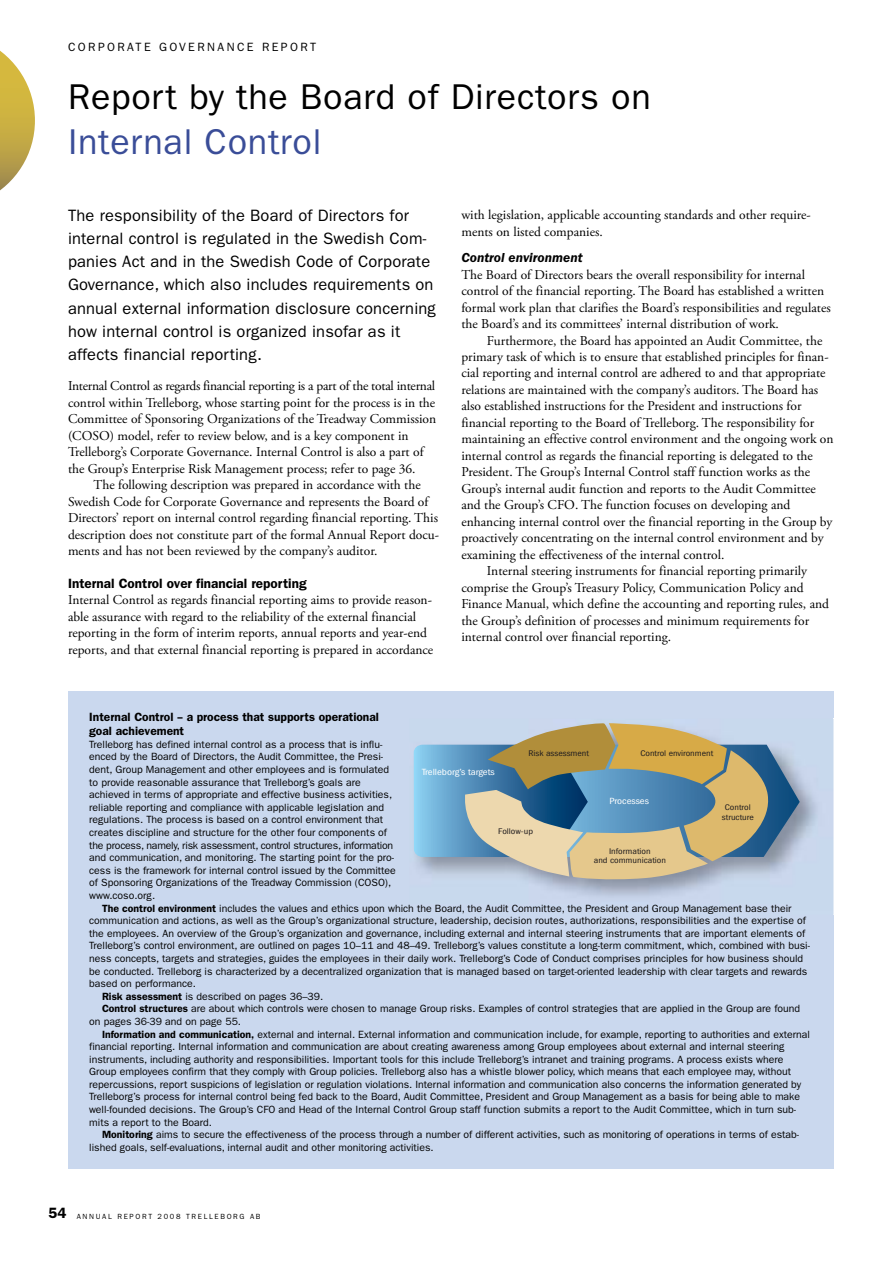
<style>
.page{position:relative;width:893px;height:1263px;background:#fff}
.page>*{position:absolute;margin:0;border:0;box-sizing:border-box;transform-origin:0 0}
.t1{font:36px "Franklin Gothic LT Com";letter-spacing:.02em;color:#000}
.t2{font:36px "Franklin Gothic LT Com";letter-spacing:.02em;color:#3a4d98}
.t3{font:16.5px/23.2px "Franklin Gothic LT Com";letter-spacing:.01em;color:#000}
.t4{font:13.5px/16.5px "Adobe Garamond Pro";color:#000}
.t5{font:13.5px "Franklin Gothic LT Com Dm";color:#000}
.t6{font:italic 600 13.5px "ITC Franklin Gothic Std";color:#000}
.t7{font:12px/14.4px "Franklin Gothic LT Com Dm";color:#000}
.t8{font:12px "Franklin Gothic LT Com";letter-spacing:.2em;color:#000}
.t9{font:10.5px/12.6px "Franklin Gothic LT Com";color:#000}
.t10{font:condensed 9.3px "ITC Franklin Gothic Std";color:#fff;scale:1.17 1}
.t11{font:condensed 8.55px/10.2px "ITC Franklin Gothic Std";color:#231f20;text-align:center;scale:1.17 1}
.t12{font:7.5px "Franklin Gothic LT Com";letter-spacing:.22em;color:#000}
.s1{font-family:"Franklin Gothic LT Com Dm"}
.s2{font-family:"Franklin Gothic LT Com Dm";font-size:15px}
</style>
<div class="page">
<svg style="left:0;top:50px;width:35px;height:141px"></svg>
<div style="left:68px;top:691px;width:765px;height:478px;background:#cad8ee"></div>
<svg style="left:414px;top:723px;width:385px;height:156px"></svg>
<p class="t8" style="left:68px;top:42px;width:250px">CORPORATE GOVERNANCE REPORT</p>
<h1 class="t1" style="left:68px;top:85px;width:584px">Report by the Board of Directors on</h1>
<h1 class="t2" style="left:68px;top:130px;width:255px">Internal Control</h1>
<p class="t3" style="left:68px;top:205px;width:369px">The responsibility of the Board of Directors for internal control is regulated in the Swedish Com&shy;panies Act and in the Swedish Code of Corporate Governance, which also includes requirements on annual external information disclosure concerning how internal control is organized insofar as it affects financial reporting.</p>
<p class="t4" style="left:68px;top:379px;width:369px">Internal Control as regards financial reporting is a part of the total internal control within Trelleborg, whose starting point for the process is in the Committee of Sponsoring Organizations of the Treadway Commission (COSO) model, refer to review below, and is a key component in Trelleborg’s Corporate Governance. Internal Control is also a part of the Group’s Enterprise Risk Management process; refer to page 36.</p>
<p class="t4" style="left:68px;top:478px;width:372px;text-indent:26px">The following description was prepared in accordance with the Swedish Code for Corporate Governance and represents the Board of Directors’ report on internal control regarding financial reporting. This description does not constitute part of the formal Annual Report docu&shy;ments and has not been reviewed by the company’s auditor.</p>
<p class="t5" style="left:68px;top:579px;width:240px">Internal Control over financial reporting</p>
<p class="t4" style="left:68px;top:593px;width:367px">Internal Control as regards financial reporting aims to provide reason&shy;able assurance with regard to the reliability of the external financial reporting in the form of interim reports, annual reports and year-end reports, and that external financial reporting is prepared in accordance</p>
<p class="t4" style="left:461px;top:208px;width:351px">with legislation, applicable accounting standards and other require&shy;ments on listed companies.</p>
<p class="t6" style="left:461px;top:252px;width:123px">Control environment</p>
<p class="t4" style="left:461px;top:267px;width:371px">The Board of Directors bears the overall responsibility for internal control of the financial reporting. The Board has established a written formal work plan that clarifies the Board’s responsibilities and regulates the Board’s and its committees’ internal distribution of work.</p>
<p class="t4" style="left:487px;top:333px;width:337px">Furthermore, the Board has appointed an Audit Committee, the</p>
<p class="t4" style="left:461px;top:350px;width:369px">primary task of which is to ensure that established principles for finan-</p>
<p class="t4" style="left:461px;top:366px;width:366px">cial reporting and internal control are adhered to and that appropriate</p>
<p class="t4" style="left:461px;top:383px;width:358px">relations are maintained with the company’s auditors. The Board has</p>
<p class="t4" style="left:461px;top:399px;width:341px">also established instructions for the President and instructions for</p>
<p class="t4" style="left:461px;top:416px;width:354px">financial reporting to the Board of Trelleborg. The responsibility for</p>
<p class="t4" style="left:461px;top:432px;width:373px">maintaining an effective control environment and the ongoing work on</p>
<p class="t4" style="left:461px;top:449px;width:353px">internal control as regards the financial reporting is delegated to the</p>
<p class="t4" style="left:461px;top:465px;width:350px">President. The Group’s Internal Control staff function works as the</p>
<p class="t4" style="left:461px;top:481px;width:356px">Group’s internal audit function and reports to the Audit Committee</p>
<p class="t4" style="left:461px;top:498px;width:330px">and the Group’s CFO. The function focuses on developing and</p>
<p class="t4" style="left:461px;top:514px;width:372px">enhancing internal control over the financial reporting in the Group by</p>
<p class="t4" style="left:461px;top:531px;width:364px">proactively concentrating on the internal control environment and by</p>
<p class="t4" style="left:461px;top:547px;width:264px">examining the effectiveness of the internal control.</p>
<p class="t4" style="left:487px;top:564px;width:321px">Internal steering instruments for financial reporting primarily</p>
<p class="t4" style="left:461px;top:580px;width:344px">comprise the Group’s Treasury Policy, Communication Policy and</p>
<p class="t4" style="left:461px;top:597px;width:369px">Finance Manual, which define the accounting and reporting rules, and</p>
<p class="t4" style="left:461px;top:613px;width:349px">the Group’s definition of processes and minimum requirements for</p>
<p class="t4" style="left:461px;top:630px;width:211px">internal control over financial reporting.</p>
<p class="t7" style="left:89px;top:711px;width:291px">Internal Control – a process that supports operational goal achievement</p>
<p class="t9" style="left:89px;top:739px;width:308px">Trelleborg has defined internal control as a process that is influ&shy;enced by the Board of Directors, the Audit Committee, the Presi&shy;dent, Group Management and other employees and is formulated to provide reasonable assurance that Trelleborg’s goals are achieved in terms of appropriate and effective business activities, reliable reporting and compliance with applicable legislation and regulations. The process is based on a control environment that creates discipline and structure for the other four components of the process, namely, risk assessment, control structures, information and communication, and monitoring. The starting point for the pro&shy;cess is the framework for internal control issued by the Committee of Sponsoring Organizations of the Treadway Commission (COSO), www.coso.org.</p>
<p class="t9" style="left:102px;top:903px;width:691px"><span class="s1">The control environment</span> includes the values and ethics upon which the Board, the Audit Committee, the President and Group Management base their</p>
<p class="t9" style="left:89px;top:915px;width:718px">communication and actions, as well as the Group’s organizational structure, leadership, decision routes, authorizations, responsibilities and the expertise of</p>
<p class="t9" style="left:89px;top:928px;width:717px">the employees. An overview of the Group’s organization and governance, including external and internal steering instruments that are important elements of</p>
<p class="t9" style="left:89px;top:940px;width:722px">Trelleborg’s control environment, are outlined on pages 10–11 and 48–49. Trelleborg’s values constitute a long-term commitment, which, combined with busi-</p>
<p class="t9" style="left:89px;top:953px;width:715px">ness concepts, targets and strategies, guides the employees in their daily work. Trelleborg’s Code of Conduct comprises principles for how business should</p>
<p class="t9" style="left:89px;top:966px;width:719px">be conducted. Trelleborg is characterized by a decentralized organization that is managed based on target-oriented leadership with clear targets and rewards</p>
<p class="t9" style="left:89px;top:978px;width:108px">based on performance.</p>
<p class="t9" style="left:102px;top:991px;width:223px"><span class="s1">Risk assessment</span> is described on pages 36–39.</p>
<p class="t9" style="left:102px;top:1003px;width:699px"><span class="s1">Control structures</span> are about which controls were chosen to manage Group risks. Examples of control strategies that are applied in the Group are found</p>
<p class="t9" style="left:89px;top:1016px;width:153px">on pages 36-39 and on page 55.</p>
<p class="t9" style="left:102px;top:1029px;width:709px"><span class="s1">Information and communication,</span> external and internal. External information and communication include, for example, reporting to authorities and external</p>
<p class="t9" style="left:89px;top:1041px;width:696px">financial reporting. Internal information and communication are about creating awareness among Group employees about external and internal steering</p>
<p class="t9" style="left:89px;top:1054px;width:695px">instruments, including authority and responsibilities. Important tools for this include Trelleborg’s intranet and training programs. A process exists where</p>
<p class="t9" style="left:89px;top:1066px;width:703px">Group employees confirm that they comply with Group policies. Trelleborg also has a whistle blower policy, which means that each employee may, without</p>
<p class="t9" style="left:89px;top:1079px;width:713px">repercussions, report suspicions of legislation or regulation violations. Internal information and communication also concerns the information generated by</p>
<p class="t9" style="left:89px;top:1092px;width:712px">Trelleborg’s process for internal control being fed back to the Board, Audit Committee, President and Group Management as a basis for being able to make</p>
<p class="t9" style="left:89px;top:1104px;width:708px">well-founded decisions. The Group’s CFO and Head of the Internal Control Group staff function submits a report to the Audit Committee, which in turn sub-</p>
<p class="t9" style="left:89px;top:1117px;width:124px">mits a report to the Board.</p>
<p class="t9" style="left:102px;top:1129px;width:698px"><span class="s1">Monitoring</span> aims to secure the effectiveness of the process through a number of different activities, such as monitoring of operations in terms of estab-</p>
<p class="t9" style="left:89px;top:1142px;width:346px">lished goals, self-evaluations, internal audit and other monitoring activities.</p>
<p class="t11" style="left:640px;top:749px;width:64px">Control environment</p>
<p class="t11" style="left:528px;top:749px;width:53px">Risk assessment</p>
<p class="t10" style="left:422px;top:769px;width:64px">Trelleborg’s targets</p>
<p class="t10" style="left:609px;top:798px;width:35px">Processes</p>
<p class="t11" style="left:722px;top:803px;width:29px">Control structure</p>
<p class="t11" style="left:498px;top:827px;width:31px">Follow-up</p>
<p class="t11" style="left:593px;top:847px;width:63px;line-height:8.9px">Information<br>and communication</p>
<p class="t12" style="left:48px;top:1214px;width:213px"><span class="s2">54</span> ANNUAL REPORT 2008 TRELLEBORG AB</p>
</div>
